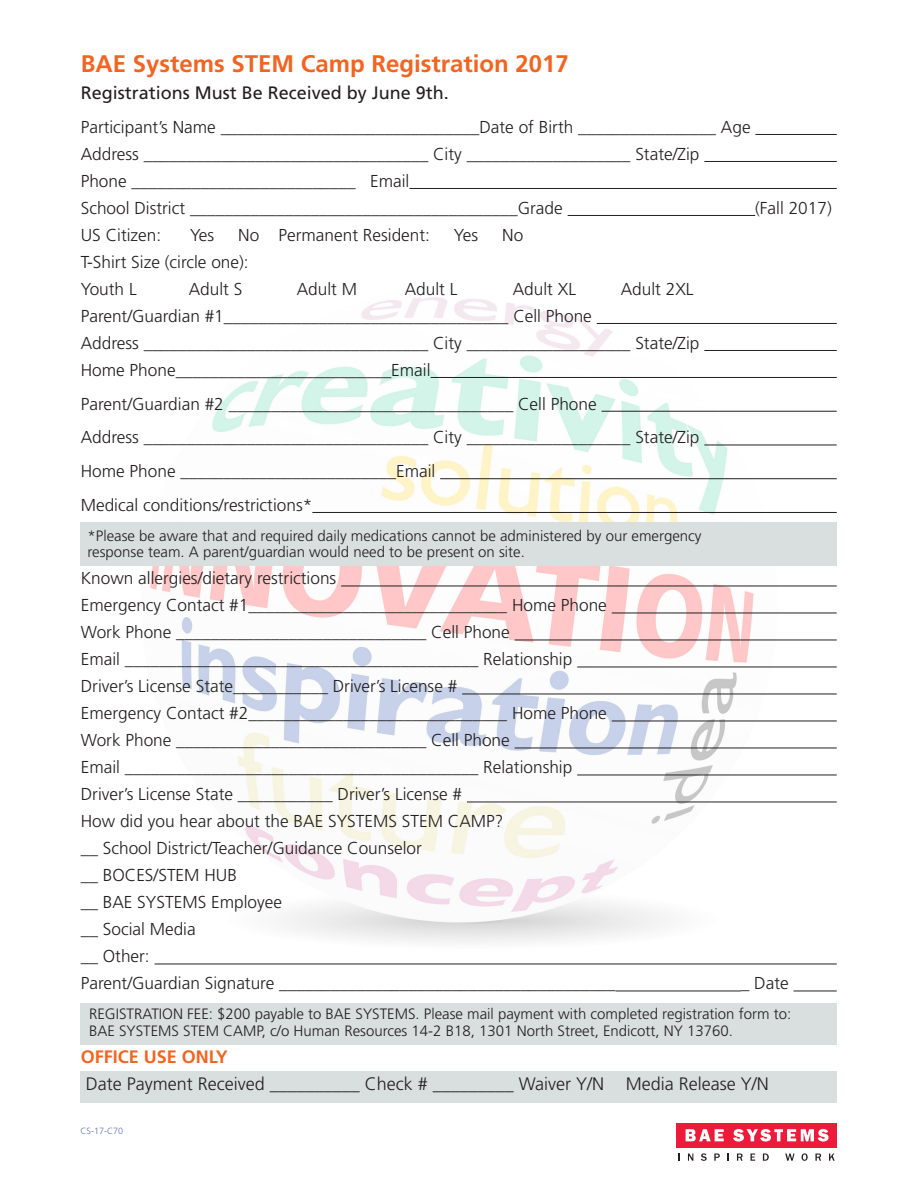
<style>
.page{position:relative;width:918px;height:1188px;background:#fff}
.page>*{position:absolute;margin:0;border:0;box-sizing:border-box;transform-origin:0 0}
.t1{font:700 24px "Frutiger LT Pro";color:#f36421}
.t2{font:300 18px "Frutiger LT Pro";color:#231f20}
.t3{font:18px "Frutiger LT Pro";color:#231f20}
.t4{font:700 18px "Frutiger LT Pro";color:#f36421}
.t5{font:300 17.25px/27px "Frutiger LT Pro";color:#231f20}
.t6{font:300 15px/16.5px "Frutiger LT Pro";color:#231f20}
.t7{font:300 9px "Frutiger LT Pro";color:#6472ac}
</style>
<div class="page">
<img style="left:91px;top:297px;width:737px;height:668px">
<div style="left:81px;top:522px;width:756px;height:43px;background:#d9dfdf"></div>
<div style="left:81px;top:1003px;width:756px;height:41px;background:#d9dfdf"></div>
<div style="left:81px;top:1071px;width:756px;height:32px;background:#d9dfdf"></div>
<div style="left:676px;top:1123px;width:161px;height:25px;background:#ed1a3a"></div>
<svg style="left:733px;top:1129px;width:96px;height:13px"></svg>
<svg style="left:686px;top:1129px;width:38px;height:12px"></svg>
<svg style="left:678px;top:1154px;width:2px;height:7px"></svg>
<svg style="left:688px;top:1154px;width:5px;height:7px"></svg>
<svg style="left:701px;top:1153px;width:6px;height:8px"></svg>
<svg style="left:714px;top:1154px;width:6px;height:7px"></svg>
<svg style="left:727px;top:1154px;width:2px;height:7px"></svg>
<svg style="left:737px;top:1154px;width:6px;height:7px"></svg>
<svg style="left:751px;top:1154px;width:4px;height:7px"></svg>
<svg style="left:763px;top:1154px;width:6px;height:7px"></svg>
<svg style="left:785px;top:1154px;width:10px;height:7px"></svg>
<svg style="left:802px;top:1153px;width:6px;height:8px"></svg>
<svg style="left:815px;top:1154px;width:6px;height:7px"></svg>
<svg style="left:829px;top:1154px;width:6px;height:7px"></svg>
<hr style="left:755px;top:134px;width:82px;height:1px;background:#231f20">
<hr style="left:704px;top:161px;width:133px;height:1px;background:#231f20">
<hr style="left:409px;top:188px;width:428px;height:1px;background:#231f20">
<hr style="left:568px;top:215px;width:187px;height:1px;background:#231f20">
<hr style="left:597px;top:323px;width:240px;height:1px;background:#231f20">
<hr style="left:704px;top:350px;width:133px;height:1px;background:#231f20">
<hr style="left:431px;top:377px;width:406px;height:1px;background:#231f20">
<hr style="left:602px;top:411px;width:235px;height:1px;background:#231f20">
<hr style="left:704px;top:445px;width:133px;height:1px;background:#231f20">
<hr style="left:440px;top:478px;width:397px;height:1px;background:#231f20">
<hr style="left:312px;top:512px;width:525px;height:1px;background:#231f20">
<hr style="left:341px;top:586px;width:496px;height:1px;background:#231f20">
<hr style="left:612px;top:613px;width:225px;height:1px;background:#231f20">
<hr style="left:515px;top:640px;width:322px;height:1px;background:#231f20">
<hr style="left:577px;top:667px;width:260px;height:1px;background:#231f20">
<hr style="left:462px;top:694px;width:375px;height:1px;background:#231f20">
<hr style="left:612px;top:721px;width:225px;height:1px;background:#231f20">
<hr style="left:515px;top:748px;width:322px;height:1px;background:#231f20">
<hr style="left:577px;top:775px;width:260px;height:1px;background:#231f20">
<hr style="left:467px;top:802px;width:370px;height:1px;background:#231f20">
<hr style="left:155px;top:964px;width:682px;height:1px;background:#231f20">
<hr style="left:616px;top:991px;width:125px;height:1px;background:#231f20">
<hr style="left:794px;top:991px;width:43px;height:1px;background:#231f20">
<p class="t1" style="left:81px;top:49px;width:490px">BAE Systems STEM Camp Registration 2017</p>
<p class="t3" style="left:81px;top:82px;width:370px">Registrations Must Be Received by June 9th.</p>
<p class="t5" style="left:81px;top:113px;width:671px">Participant’s Name ______________________________Date of Birth ________________ Age<br>Address _________________________________ City ___________________ State/Zip</p>
<p class="t5" style="left:81px;top:167px;width:330px">Phone __________________________ Email</p>
<p class="t5" style="left:81px;top:194px;width:484px">School District ______________________________________Grade</p>
<p class="t5" style="left:755px;top:194px;width:78px">(Fall 2017)</p>
<p class="t5" style="left:81px;top:221px;width:82px">US Citizen:</p>
<p class="t5" style="left:190px;top:221px;width:26px">Yes</p>
<p class="t5" style="left:238px;top:221px;width:193px">No Permanent Resident:</p>
<p class="t5" style="left:454px;top:221px;width:26px">Yes</p>
<p class="t5" style="left:502px;top:221px;width:23px">No</p>
<p class="t5" style="left:81px;top:248px;width:170px">T-Shirt Size (circle one):</p>
<p class="t5" style="left:81px;top:275px;width:57px">Youth L</p>
<p class="t5" style="left:189px;top:275px;width:55px">Adult S</p>
<p class="t5" style="left:297px;top:275px;width:62px">Adult M</p>
<p class="t5" style="left:405px;top:275px;width:54px">Adult L</p>
<p class="t5" style="left:513px;top:275px;width:65px">Adult XL</p>
<p class="t5" style="left:621px;top:275px;width:74px">Adult 2XL</p>
<p class="t5" style="left:81px;top:302px;width:620px">Parent/Guardian #1_________________________________ Cell Phone<br>Address _________________________________ City ___________________ State/Zip<br>Home Phone_________________________Email</p>
<p class="t5" style="left:81px;top:390px;width:517px">Parent/Guardian #2 _________________________________ Cell Phone</p>
<p class="t5" style="left:81px;top:424px;width:620px">Address _________________________________ City ___________________ State/Zip</p>
<p class="t5" style="left:81px;top:458px;width:356px">Home Phone _________________________Email</p>
<p class="t5" style="left:81px;top:491px;width:233px">Medical conditions/restrictions*</p>
<p class="t6" style="left:88px;top:527px;width:615px">*Please be aware that and required daily medications cannot be administered by our emergency response team. A parent/guardian would need to be present on site.</p>
<p class="t5" style="left:81px;top:565px;width:257px">Known allergies/dietary restrictions</p>
<p class="t5" style="left:81px;top:592px;width:528px">Emergency Contact #1______________________________ Home Phone</p>
<p class="t5" style="left:81px;top:619px;width:431px">Work Phone _____________________________ Cell Phone</p>
<p class="t5" style="left:81px;top:646px;width:493px">Email _________________________________________ Relationship</p>
<p class="t5" style="left:81px;top:673px;width:378px">Driver’s License State___________ Driver’s License #</p>
<p class="t5" style="left:81px;top:700px;width:528px">Emergency Contact #2______________________________ Home Phone</p>
<p class="t5" style="left:81px;top:727px;width:431px">Work Phone _____________________________ Cell Phone</p>
<p class="t5" style="left:81px;top:754px;width:493px">Email _________________________________________ Relationship</p>
<p class="t5" style="left:81px;top:781px;width:383px">Driver’s License State ___________ Driver’s License #</p>
<p class="t5" style="left:81px;top:808px;width:424px">How did you hear about the BAE SYSTEMS STEM CAMP?</p>
<p class="t5" style="left:81px;top:835px;width:343px">__ School District/Teacher/Guidance Counselor</p>
<p class="t5" style="left:81px;top:862px;width:158px">__ BOCES/STEM HUB</p>
<p class="t5" style="left:81px;top:889px;width:203px">__ BAE SYSTEMS Employee</p>
<p class="t5" style="left:81px;top:916px;width:117px">__ Social Media __ Other:</p>
<p class="t5" style="left:81px;top:970px;width:536px">Parent/Guardian Signature _______________________________________</p>
<p class="t5" style="left:741px;top:970px;width:49px">_ Date</p>
<p class="t6" style="left:89px;top:1006px;width:704px">REGISTRATION FEE: $200 payable to BAE SYSTEMS. Please mail payment with completed registration form to:<br>BAE SYSTEMS STEM CAMP, c/o Human Resources 14-2 B18, 1301 North Street, Endicott, NY 13760.</p>
<p class="t4" style="left:81px;top:1046px;width:149px">OFFICE USE ONLY</p>
<p class="t2" style="left:86px;top:1073px;width:685px">Date Payment Received __________ Check # _________ Waiver Y/N Media Release Y/N</p>
<p class="t7" style="left:81px;top:1126px;width:44px">CS-17-C70</p>
</div>
